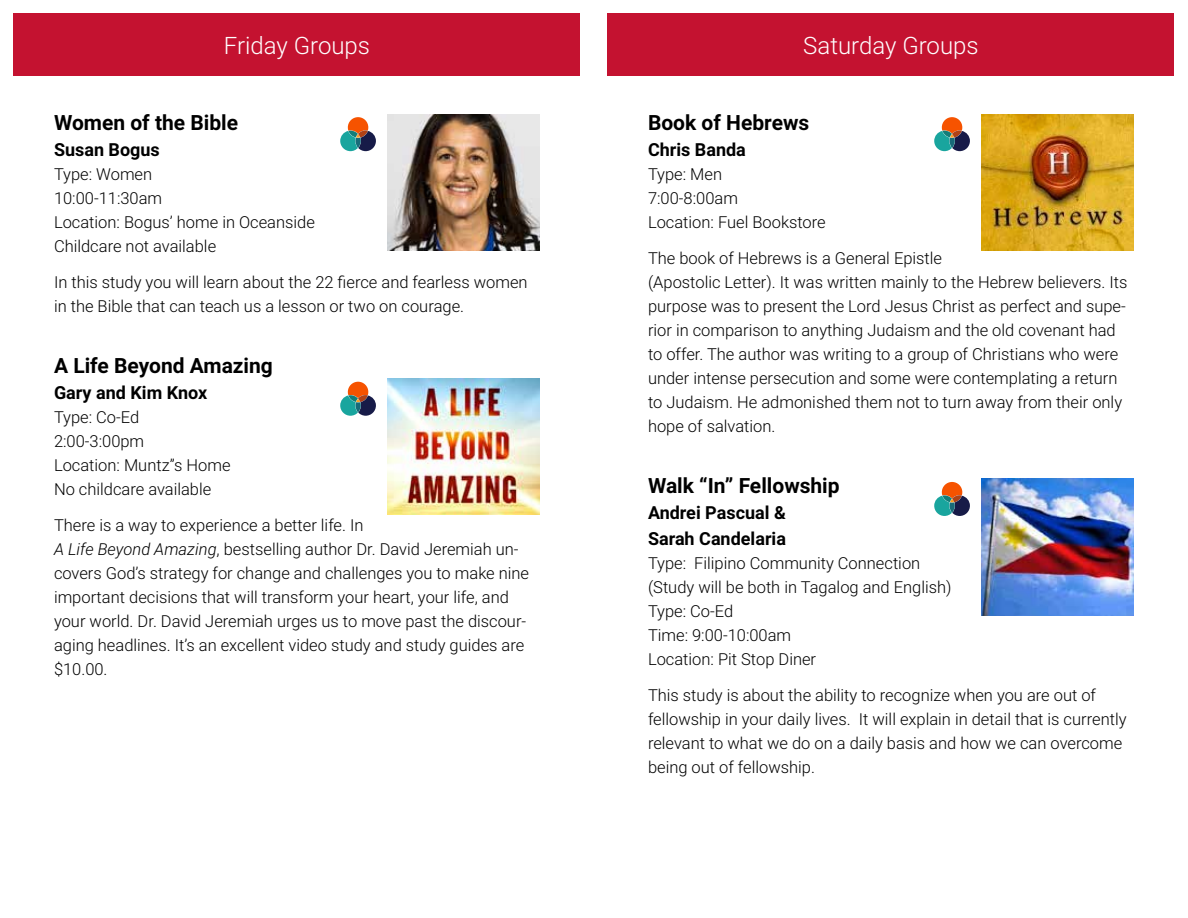
<style>
.page{position:relative;width:1188px;height:918px;background:#fff}
.page>*{position:absolute;margin:0;border:0;box-sizing:border-box;transform-origin:0 0}
.t1{font:300 24px "Roboto";color:#fff}
.t2{font:700 21px "Roboto";color:#000}
.t3{font:700 18px/26.1px "Roboto";color:#000}
.t4{font:300 16.5px/24px "Roboto";color:#000}
.s1{font-style:italic}
</style>
<div class="page">
<div style="left:14px;top:14px;width:566px;height:62px;background:#c41230"></div>
<img style="left:981px;top:479px;width:153px;height:136px">
<div style="left:608px;top:14px;width:566px;height:62px;background:#c41230"></div>
<img style="left:387px;top:114px;width:153px;height:136px">
<img style="left:387px;top:379px;width:153px;height:136px">
<img style="left:981px;top:114px;width:153px;height:136px">
<svg style="left:340px;top:117px;width:36px;height:34px"></svg>
<svg style="left:340px;top:382px;width:36px;height:34px"></svg>
<svg style="left:934px;top:117px;width:36px;height:34px"></svg>
<svg style="left:934px;top:482px;width:36px;height:34px"></svg>
<h1 class="t1" style="left:224px;top:29px;width:148px">Friday Groups</h1>
<p class="t2" style="left:54px;top:108px;width:186px">Women of the Bible</p>
<p class="t3" style="left:54px;top:136px;width:107px">Susan Bogus</p>
<p class="t4" style="left:54px;top:161px;width:262px">Type: Women<br>10:00-11:30am<br>Location: Bogus’ home in Oceanside<br>Childcare not available</p>
<p class="t4" style="left:54px;top:269px;width:475px">In this study you will learn about the 22 fierce and fearless women in the Bible that can teach us a lesson or two on courage.</p>
<p class="t2" style="left:54px;top:351px;width:220px">A Life Beyond Amazing</p>
<p class="t3" style="left:54px;top:379px;width:155px">Gary and Kim Knox</p>
<p class="t4" style="left:54px;top:405px;width:178px">Type: Co-Ed<br>2:00-3:00pm<br>Location: Muntz”s Home<br>No childcare available</p>
<p class="t4" style="left:54px;top:513px;width:477px">There is a way to experience a better life. In<br><span class="s1">A Life Beyond Amazing</span>, bestselling author Dr. David Jeremiah un&shy;covers God’s strategy for change and challenges you to make nine important decisions that will transform your heart, your life, and your world. Dr. David Jeremiah urges us to move past the discour&shy;aging headlines. It’s an excellent video study and study guides are $10.00.</p>
<h1 class="t1" style="left:803px;top:29px;width:177px">Saturday Groups</h1>
<p class="t2" style="left:648px;top:108px;width:163px">Book of Hebrews</p>
<p class="t3" style="left:648px;top:136px;width:99px">Chris Banda</p>
<p class="t4" style="left:648px;top:161px;width:179px">Type: Men<br>7:00-8:00am<br>Location: Fuel Bookstore</p>
<p class="t4" style="left:648px;top:245px;width:481px">The book of Hebrews is a General Epistle<br>(Apostolic Letter). It was written mainly to the Hebrew believers. Its purpose was to present the Lord Jesus Christ as perfect and supe&shy;rior in comparison to anything Judaism and the old covenant had to offer. The author was writing to a group of Christians who were under intense persecution and some were contemplating a return to Judaism. He admonished them not to turn away from their only hope of salvation.</p>
<p class="t2" style="left:648px;top:471px;width:193px">Walk “In” Fellowship</p>
<p class="t3" style="left:648px;top:499px;width:140px">Andrei Pascual &amp;<br>Sarah Candelaria</p>
<p class="t4" style="left:648px;top:551px;width:305px">Type: Filipino Community Connection (Study will be both in Tagalog and English)<br>Type: Co-Ed<br>Time: 9:00-10:00am<br>Location: Pit Stop Diner</p>
<p class="t4" style="left:648px;top:683px;width:480px">This study is about the ability to recognize when you are out of fellowship in your daily lives. It will explain in detail that is currently relevant to what we do on a daily basis and how we can overcome being out of fellowship.</p>
</div>
